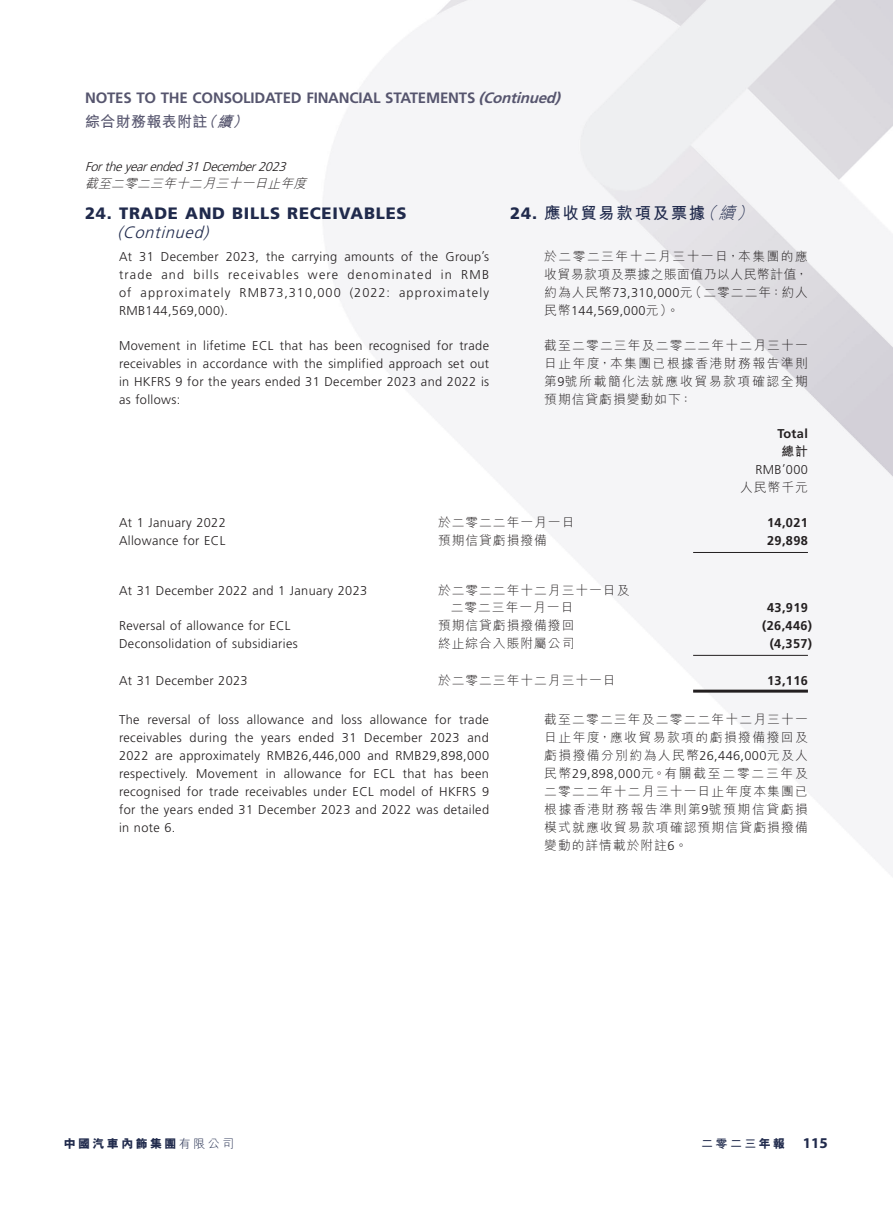
<style>
.page{position:relative;width:893px;height:1212px;background:#fff}
.page>*{position:absolute;margin:0;border:0;box-sizing:border-box;transform-origin:0 0}
.t1{font:900 16.5px "Frutiger LT Std";letter-spacing:.045em;color:#202a4c}
.t2{font:700 16.5px "M Hei HK";letter-spacing:.095em;color:#202a4c}
.t3{font:italic 300 16.5px "Frutiger LT Std";color:#202a4c}
.t4{font:700 15px "Frutiger LT Std";letter-spacing:-.015em;color:#56556e}
.t5{font:700 15px "M Hei HK";letter-spacing:.02em;color:#56556e}
.t6{font:300 12.75px/18px "Frutiger LT Std";letter-spacing:.03em;color:#231f20;text-align:justify}
.t7{font:300 12.75px/18px "M Hei HK";letter-spacing:.08em;color:#231f20;text-align:justify}
.t8{font:700 12.75px "Frutiger LT Std";letter-spacing:.03em;color:#231f20}
.t9{font:italic 300 12.75px "Frutiger LT Std";color:#231f20}
.t10{font:italic 300 12.75px "M Hei HK";color:#231f20}
.t11{font:700 12.75px "M Hei HK";color:#231f20}
.t12{font:800 12px "M Hei HK";letter-spacing:.2em;color:#202a4c}
.t13{font:700 12px "M Hei HK";color:#202a4c}
.s1{font-style:italic}
.s2{font-family:"Frutiger LT Std";font-weight:900}
.s3{font-weight:300;font-style:italic}
.s4{font-family:"Frutiger LT Std"}
.s5{font-family:"M Hei HK"}
.s6{font-weight:300}
.s7{font-weight:800}
.s8{font-family:"Myriad Pro";font-size:15px}
</style>
<div class="page">
<img style="left:323px;top:0;width:570px;height:876px">
<hr style="left:693px;top:552px;width:115px;height:1px;background:#231f20">
<hr style="left:693px;top:655px;width:115px;height:1px;background:#231f20">
<hr style="left:693px;top:690px;width:115px;height:3px;background:#231f20">
<p class="t4" style="left:85px;top:89px;width:481px">NOTES TO THE CONSOLIDATED FINANCIAL STATEMENTS <span class="s1">(Continued)</span></p>
<p class="t5" style="left:85px;top:110px;width:169px">綜合財務報表附註<span class="s1">（續）</span></p>
<p class="t9" style="left:85px;top:159px;width:206px">Fortheyearended31December2023</p>
<p class="t10" style="left:85px;top:177px;width:226px">截至二零二三年十二月三十一日止年度</p>
<p class="t2" style="left:510px;top:201px;width:249px"><span class="s2">24.</span> 應收貿易款項及票據<span class="s3">（續）</span></p>
<p class="t7" style="left:544px;top:247px;width:265px">於二零二三年十二月三十一日，本集團的應收貿易款項及票據之賬面值乃以人民幣計值，約為人民幣<span class="s4">73,310,000</span>元（二零二二年：約人</p>
<p class="t6" style="left:544px;top:301px;width:136px"><span class="s5">民幣</span>144,569,000<span class="s5">元）。</span></p>
<p class="t7" style="left:544px;top:336px;width:265px">截至二零二三年及二零二二年十二月三十一日止年度，本集團已根據香港財務報告準則第<span class="s4">9</span>號所載簡化法就應收貿易款項確認全期預期信貸虧損變動如下：</p>
<p class="t1" style="left:85px;top:203px;width:323px">24. TRADE AND BILLS RECEIVABLES</p>
<p class="t3" style="left:117px;top:223px;width:97px">(Continued)</p>
<p class="t6" style="left:119px;top:247px;width:372px">At 31 December 2023, the carrying amounts of the Group’s trade and bills receivables were denominated in RMB of approximately RMB73,310,000 (2022: approximately RMB144,569,000).</p>
<p class="t6" style="left:119px;top:336px;width:372px">Movement in lifetime ECL that has been recognised for trade receivables in accordance with the simplified approach set out in HKFRS 9 for the years ended 31 December 2023 and 2022 is as follows:</p>
<p class="t8" style="left:777px;top:426px;width:32px">Total</p>
<p class="t11" style="left:781px;top:442px;width:28px">總計</p>
<p class="t6" style="left:755px;top:461px;width:54px">RMB’000</p>
<p class="t7" style="left:740px;top:478px;width:69px">人民幣千元</p>
<p class="t6" style="left:119px;top:514px;width:108px">At 1 January 2022</p>
<p class="t7" style="left:438px;top:513px;width:138px">於二零二二年一月一日</p>
<p class="t8" style="left:767px;top:515px;width:42px">14,021</p>
<p class="t6" style="left:119px;top:532px;width:108px">Allowance for ECL</p>
<p class="t7" style="left:438px;top:531px;width:110px">預期信貸虧損撥備</p>
<p class="t8" style="left:767px;top:533px;width:42px">29,898</p>
<p class="t6" style="left:119px;top:581px;width:250px">At 31 December 2022 and 1 January 2023</p>
<p class="t7" style="left:451px;top:581px;width:180px;text-indent:-13px">於二零二二年十二月三十一日及二零二三年一月一日</p>
<p class="t8" style="left:767px;top:600px;width:42px">43,919</p>
<p class="t6" style="left:119px;top:617px;width:173px">Reversal of allowance for ECL</p>
<p class="t7" style="left:438px;top:616px;width:138px">預期信貸虧損撥備撥回</p>
<p class="t8" style="left:762px;top:618px;width:51px">(26,446)</p>
<p class="t6" style="left:119px;top:634px;width:180px">Deconsolidation of subsidiaries</p>
<p class="t7" style="left:438px;top:634px;width:138px">終止綜合入賬附屬公司</p>
<p class="t8" style="left:770px;top:636px;width:44px">(4,357)</p>
<p class="t6" style="left:119px;top:671px;width:130px">At 31 December 2023</p>
<p class="t7" style="left:438px;top:671px;width:179px">於二零二三年十二月三十一日</p>
<p class="t8" style="left:767px;top:673px;width:42px">13,116</p>
<p class="t6" style="left:119px;top:711px;width:372px">The reversal of loss allowance and loss allowance for trade receivables during the years ended 31 December 2023 and 2022 are approximately RMB26,446,000 and RMB29,898,000 respectively. Movement in allowance for ECL that has been recognised for trade receivables under ECL model of HKFRS 9 for the years ended 31 December 2023 and 2022 was detailed in note 6.</p>
<p class="t7" style="left:544px;top:710px;width:265px">截至二零二三年及二零二二年十二月三十一日止年度，應收貿易款項的虧損撥備撥回及虧損撥備分別約為人民幣<span class="s4">26,446,000</span>元及人民幣<span class="s4">29,898,000</span>元。有關截至二零二三年及二零二二年十二月三十一日止年度本集團已根據香港財務報告準則第<span class="s4">9</span>號預期信貸虧損模式就應收貿易款項確認預期信貸虧損撥備變動的詳情載於附註<span class="s4">6</span>。</p>
<p class="t12" style="left:64px;top:1137px;width:172px">中國汽車內飾集團<span class="s6">有限公司</span></p>
<p class="t13" style="left:701px;top:1134px;width:128px">二零二三<span class="s7">年報</span> <span class="s8">115</span></p>
</div>
